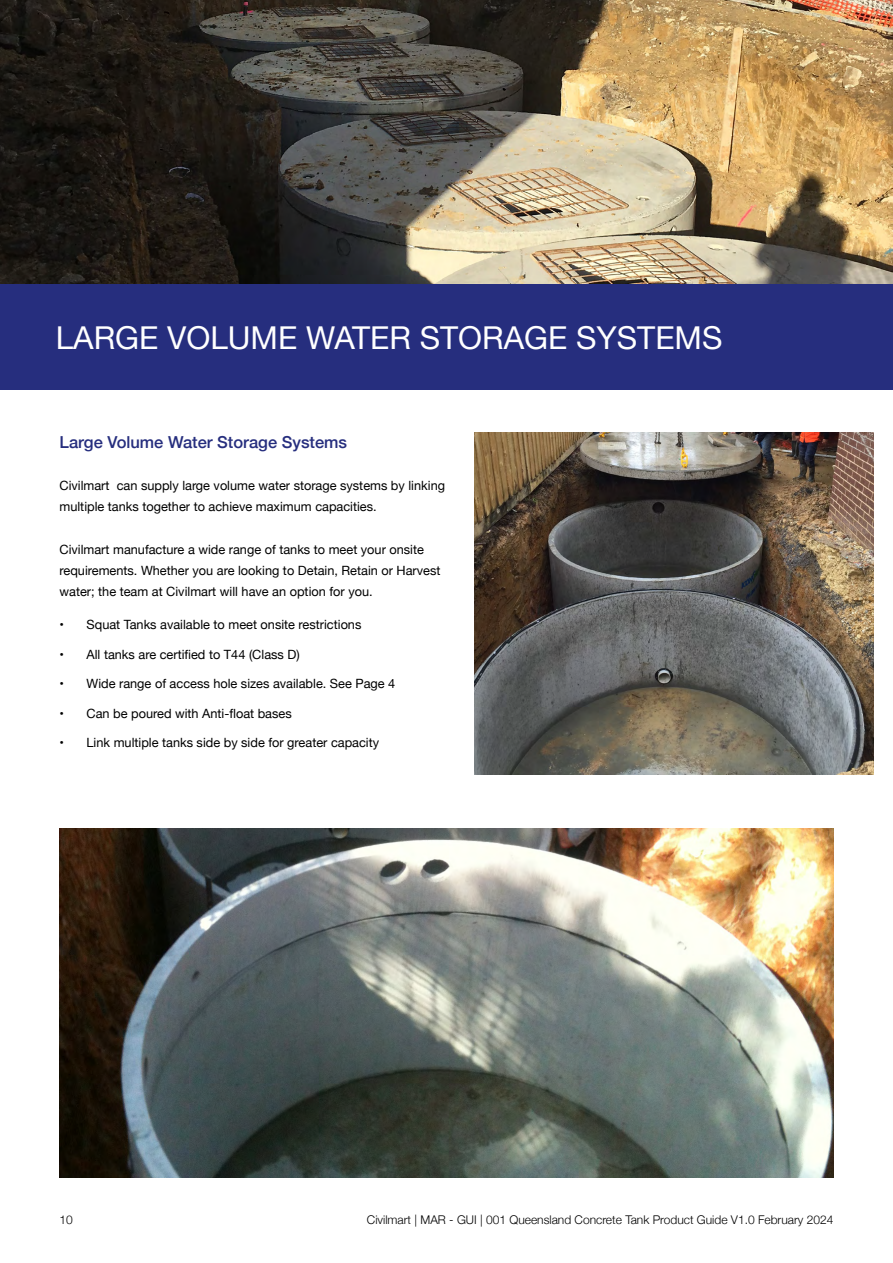
<style>
.page{position:relative;width:893px;height:1263px;background:#fff}
.page>*{position:absolute;margin:0;border:0;box-sizing:border-box;transform-origin:0 0}
.t1{font:31.5px "Helvetica Neue";color:#fff}
.t2{font:500 16.5px "Helvetica Neue";color:#262e7e}
.t3{font:12.75px/21px "Helvetica Neue";color:#000}
.t4{font:300 12px "Helvetica Neue";color:#000}
</style>
<div class="page">
<img style="left:0;top:0;width:893px;height:285px">
<div style="left:0;top:285px;width:893px;height:105px;background:#262e7e"></div>
<img style="left:474px;top:432px;width:400px;height:342px">
<img style="left:60px;top:828px;width:773px;height:350px">
<h1 class="t1" style="left:56px;top:315px;width:668px">LARGE VOLUME WATER STORAGE SYSTEMS</h1>
<p class="t2" style="left:60px;top:429px;width:289px">Large Volume Water Storage Systems</p>
<p class="t3" style="left:60px;top:476px;width:387px">Civilmart can supply large volume water storage systems by linking multiple tanks together to achieve maximum capacities.</p>
<p class="t3" style="left:60px;top:539px;width:382px">Civilmart manufacture a wide range of tanks to meet your onsite requirements. Whether you are looking to Detain, Retain or Harvest water; the team at Civilmart will have an option for you.</p>
<p class="t3" style="left:60px;top:615px;width:303px">• Squat Tanks available to meet onsite restrictions</p>
<p class="t3" style="left:60px;top:645px;width:242px">• All tanks are certified to T44 (Class D)</p>
<p class="t3" style="left:60px;top:674px;width:337px">• Wide range of access hole sizes available. See Page 4</p>
<p class="t3" style="left:60px;top:704px;width:234px">• Can be poured with Anti-float bases</p>
<p class="t3" style="left:60px;top:733px;width:321px">• Link multiple tanks side by side for greater capacity</p>
<p class="t4" style="left:60px;top:1210px;width:15px">10</p>
<p class="t4" style="left:367px;top:1210px;width:468px">Civilmart | MAR - GUI | 001 Queensland Concrete Tank Product Guide V1.0 February 2024</p>
</div>
